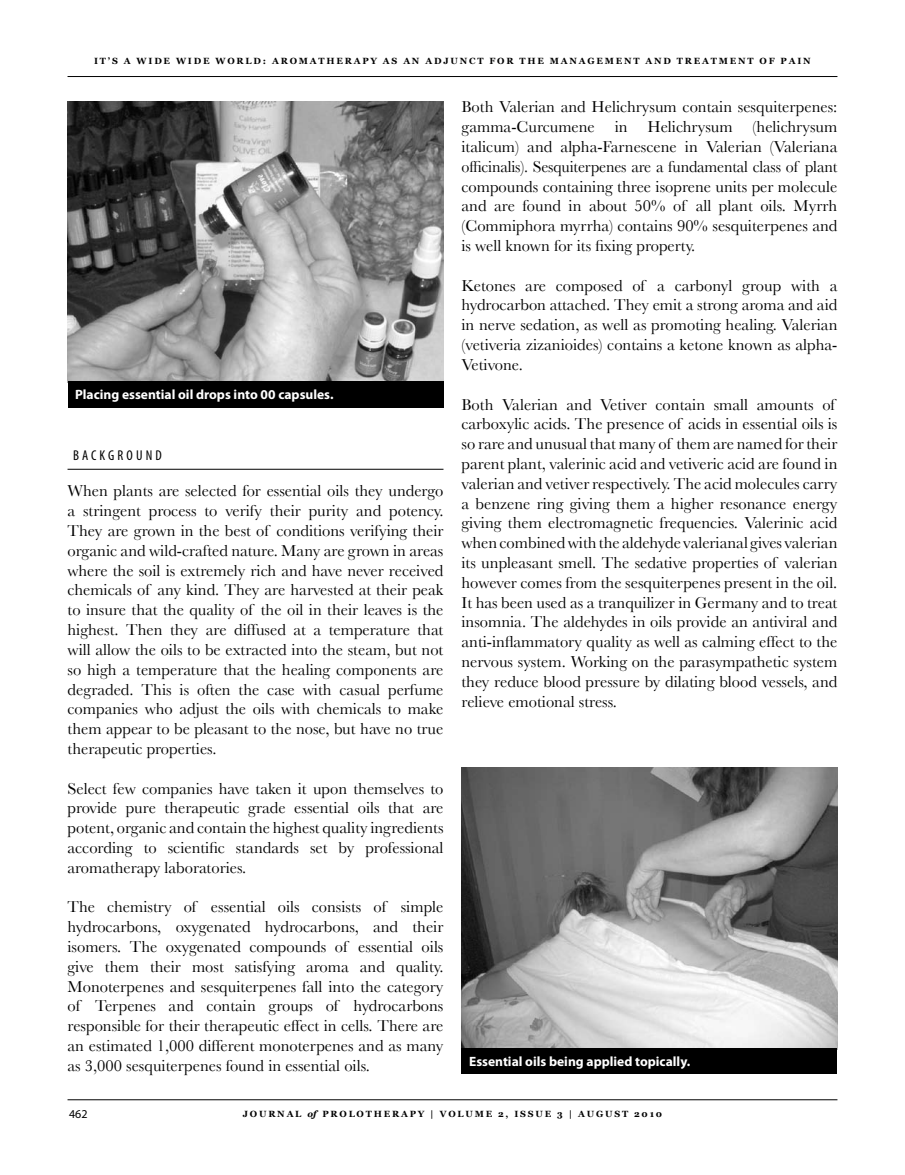
<style>
.page{position:relative;width:905px;height:1175px;background:#fff}
.page>*{position:absolute;margin:0;border:0;box-sizing:border-box;transform-origin:0 0}
.t1{font:16.5px/19.8px "Baskerville";color:#000;text-align:justify}
.t2{font:condensed 14.25px "Myriad Pro";letter-spacing:.22em;color:#000}
.t3{font:700 13.5px "Myriad Pro";color:#fff}
.t4{font:12px "Myriad Pro";color:#000}
.t5{font:700 9px "Georgia";letter-spacing:.2em;color:#000}
.s1{font-style:italic}
</style>
<div class="page">
<hr style="left:68px;top:76px;width:769px;height:1px;background:#000">
<hr style="left:68px;top:1099px;width:769px;height:1px;background:#000">
<hr style="left:68px;top:469px;width:375px;height:1px;background:#000">
<img style="left:68px;top:101px;width:375px;height:280px">
<div style="left:68px;top:381px;width:375px;height:27px;background:#000"></div>
<img style="left:461px;top:767px;width:376px;height:280px">
<div style="left:461px;top:1047px;width:376px;height:26px;background:#000"></div>
<p class="t5" style="left:94px;top:56px;width:718px">IT’S A WIDE WIDE WORLD: AROMATHERAPY AS AN ADJUNCT FOR THE MANAGEMENT AND TREATMENT OF PAIN</p>
<p class="t3" style="left:75px;top:386px;width:260px">Placing essential oil drops into 00 capsules.</p>
<p class="t2" style="left:73px;top:447px;width:89px">BACKGROUND</p>
<p class="t1" style="left:68px;top:481px;width:377px">When plants are selected for essential oils they undergo a stringent process to verify their purity and potency.<br>They are grown in the best of conditions verifying their organic and wild-crafted nature. Many are grown in areas where the soil is extremely rich and have never received chemicals of any kind. They are harvested at their peak to insure that the quality of the oil in their leaves is the highest. Then they are diffused at a temperature that will allow the oils to be extracted into the steam, but not so high a temperature that the healing components are degraded. This is often the case with casual perfume companies who adjust the oils with chemicals to make them appear to be pleasant to the nose, but have no true therapeutic properties.</p>
<p class="t1" style="left:68px;top:778px;width:377px">Select few companies have taken it upon themselves to provide pure therapeutic grade essential oils that are potent, organic and contain the highest quality ingredients according to scientific standards set by professional aromatherapy laboratories.</p>
<p class="t1" style="left:68px;top:897px;width:377px">The chemistry of essential oils consists of simple hydrocarbons, oxygenated hydrocarbons, and their isomers. The oxygenated compounds of essential oils give them their most satisfying aroma and quality.<br>Monoterpenes and sesquiterpenes fall into the category of Terpenes and contain groups of hydrocarbons responsible for their therapeutic effect in cells. There are an estimated 1,000 different monoterpenes and as many as 3,000 sesquiterpenes found in essential oils.</p>
<p class="t1" style="left:461px;top:97px;width:377px">Both Valerian and Helichrysum contain sesquiterpenes: gamma-Curcumene in Helichrysum (helichrysum italicum) and alpha-Farnescene in Valerian (Valeriana officinalis). Sesquiterpenes are a fundamental class of plant compounds containing three isoprene units per molecule and are found in about 50% of all plant oils. Myrrh (Commiphora myrrha) contains 90% sesquiterpenes and is well known for its fixing property.</p>
<p class="t1" style="left:461px;top:275px;width:377px">Ketones are composed of a carbonyl group with a hydrocarbon attached. They emit a strong aroma and aid in nerve sedation, as well as promoting healing. Valerian (vetiveria zizanioides) contains a ketone known as alpha-Vetivone.</p>
<p class="t1" style="left:461px;top:394px;width:377px;text-align:left">Both Valerian and Vetiver contain small amounts of carboxylic acids. The presence of acids in essential oils is so rare and unusual that many of them are named for their parent plant, valerinic acid and vetiveric acid are found in valerian and vetiver respectively. The acid molecules carry a benzene ring giving them a higher resonance energy giving them electromagnetic frequencies. Valerinic acid when combined with the aldehyde valerianal gives valerian its unpleasant smell. The sedative properties of valerian however comes from the sesquiterpenes present in the oil.<br>It has been used as a tranquilizer in Germany and to treat insomnia. The aldehydes in oils provide an antiviral and anti-inflammatory quality as well as calming effect to the nervous system. Working on the parasympathetic system they reduce blood pressure by dilating blood vessels, and relieve emotional stress.</p>
<p class="t3" style="left:469px;top:1052px;width:223px">Essential oils being applied topically.</p>
<p class="t4" style="left:69px;top:1106px;width:20px">462</p>
<p class="t5" style="left:243px;top:1109px;width:421px">JOURNAL <span class="s1">of</span> PROLOTHERAPY | VOLUME 2, ISSUE 3 | AUGUST 2010</p>
</div>
